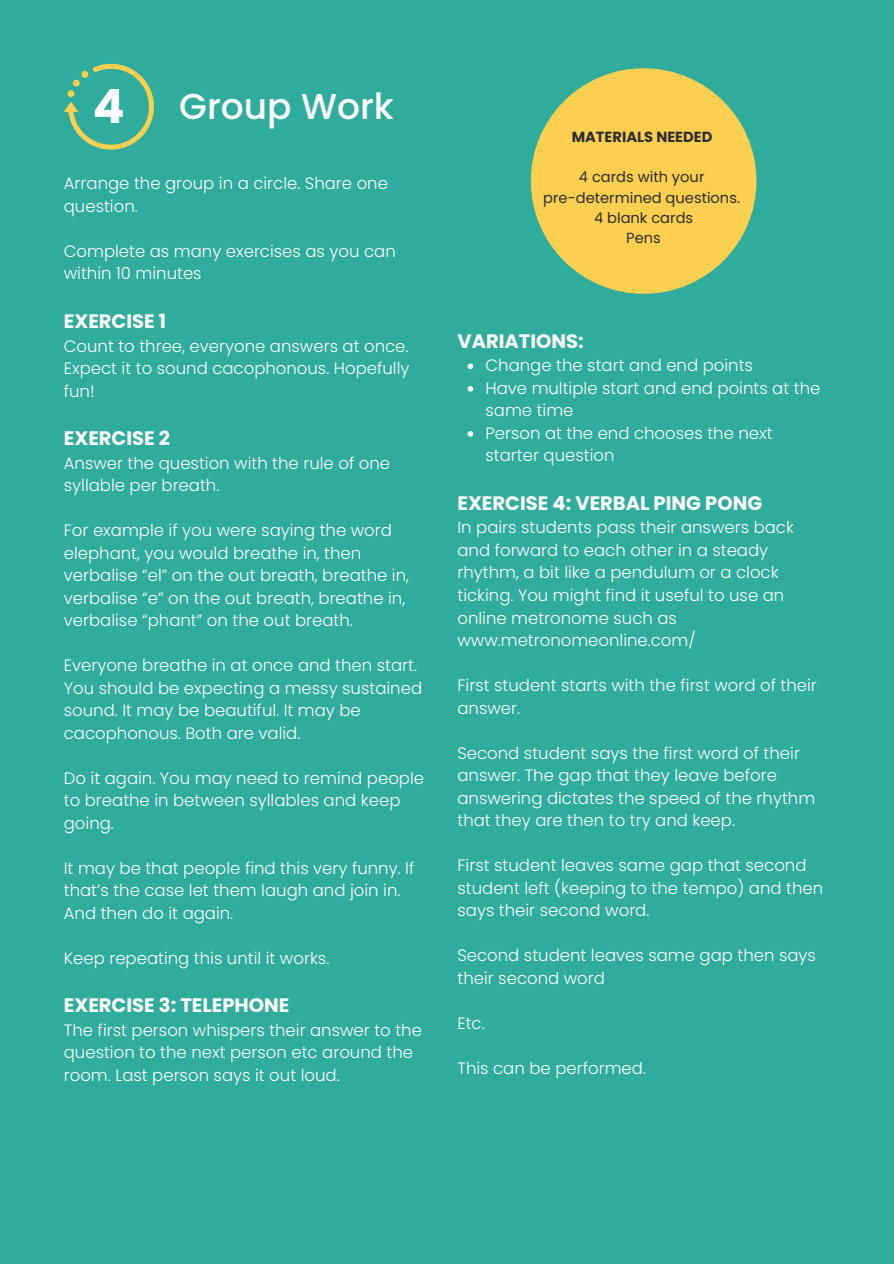
<style>
.page{position:relative;width:894px;height:1264px;background:#fff}
.page>*{position:absolute;margin:0;border:0;box-sizing:border-box;transform-origin:0 0}
.t1{font:700 47.25px "Poppins";color:#fff}
.t2{font:500 36px "Poppins";color:#fff}
.t3{font:700 19.5px "Poppins";color:#fff}
.t4{font:300 16.5px/22.5px "Poppins";color:#fff}
.t5{font:14.7px "Poppins";color:#2e2e2e}
.t6{font:700 14.7px "Poppins";color:#2e2e2e}
</style>
<div class="page">
<div style="left:0;top:0;width:893px;height:1263px;background:#2fac9c"></div>
<svg style="left:64px;top:64px;width:90px;height:85px"></svg>
<div style="left:82px;top:78px;width:58px;height:57px;background:#2fac9c;border-radius:50%"></div>
<div style="left:530px;top:68px;width:226px;height:226px;background:#fbcf50;border-radius:50%"></div>
<svg style="left:467px;top:363px;width:6px;height:6px"></svg>
<svg style="left:467px;top:386px;width:6px;height:5px"></svg>
<svg style="left:467px;top:431px;width:6px;height:5px"></svg>
<p class="t1" style="left:93px;top:73px;width:33px">4</p>
<p class="t2" style="left:179px;top:81px;width:216px">Group Work</p>
<p class="t4" style="left:64px;top:172px;width:325px">Arrange the group in a circle. Share one question.</p>
<p class="t4" style="left:64px;top:240px;width:333px">Complete as many exercises as you can within 10 minutes</p>
<p class="t3" style="left:64px;top:307px;width:104px">EXERCISE 1</p>
<p class="t4" style="left:64px;top:334px;width:347px;text-align:justify">Count to three, everyone answers at once.<br>Expect it to sound cacophonous. Hopefully fun!</p>
<p class="t3" style="left:64px;top:424px;width:108px">EXERCISE 2</p>
<p class="t4" style="left:64px;top:451px;width:328px">Answer the question with the rule of one syllable per breath.</p>
<p class="t4" style="left:64px;top:519px;width:346px">For example if you were saying the word elephant, you would breathe in, then verbalise “el” on the out breath, breathe in, verbalise “e” on the out breath, breathe in, verbalise “phant” on the out breath.</p>
<p class="t4" style="left:64px;top:654px;width:360px">Everyone breathe in at once and then start.<br>You should be expecting a messy sustained sound. It may be beautiful. It may be cacophonous. Both are valid.</p>
<p class="t4" style="left:64px;top:766px;width:361px">Do it again. You may need to remind people to breathe in between syllables and keep going.</p>
<p class="t4" style="left:64px;top:856px;width:352px">It may be that people find this very funny. If that’s the case let them laugh and join in.<br>And then do it again.</p>
<p class="t4" style="left:64px;top:946px;width:267px">Keep repeating this until it works.</p>
<p class="t3" style="left:64px;top:991px;width:227px">EXERCISE 3: TELEPHONE</p>
<p class="t4" style="left:64px;top:1018px;width:359px">The first person whispers their answer to the question to the next person etc around the room. Last person says it out loud.</p>
<h1 class="t6" style="left:571px;top:126px;width:142px">MATERIALS NEEDED</h1>
<h4 class="t5" style="left:578px;top:167px;width:127px">4 cards with your</h4>
<p class="t5" style="left:543px;top:187px;width:198px">pre-determined questions.</p>
<p class="t5" style="left:594px;top:207px;width:101px">4 blank cards</p>
<p class="t5" style="left:626px;top:227px;width:36px">Pens</p>
<p class="t3" style="left:457px;top:327px;width:128px">VARIATIONS:</p>
<p class="t4" style="left:485px;top:354px;width:336px">Change the start and end points<br>Have multiple start and end points at the same time<br>Person at the end chooses the next starter question</p>
<p class="t3" style="left:457px;top:489px;width:306px">EXERCISE 4: VERBAL PING PONG</p>
<p class="t4" style="left:457px;top:516px;width:338px">In pairs students pass their answers back and forward to each other in a steady rhythm, a bit like a pendulum or a clock ticking. You might find it useful to use an online metronome such as www.metronomeonline.com/</p>
<p class="t4" style="left:457px;top:674px;width:361px">First student starts with the first word of their answer.</p>
<p class="t4" style="left:457px;top:741px;width:359px">Second student says the first word of their answer. The gap that they leave before answering dictates the speed of the rhythm that they are then to try and keep.</p>
<p class="t4" style="left:457px;top:854px;width:367px">First student leaves same gap that second student left (keeping to the tempo) and then says their second word.</p>
<p class="t4" style="left:457px;top:944px;width:360px">Second student leaves same gap then says their second word</p>
<p class="t4" style="left:457px;top:1011px;width:29px">Etc.</p>
<p class="t4" style="left:457px;top:1056px;width:190px">This can be performed.</p>
</div>
